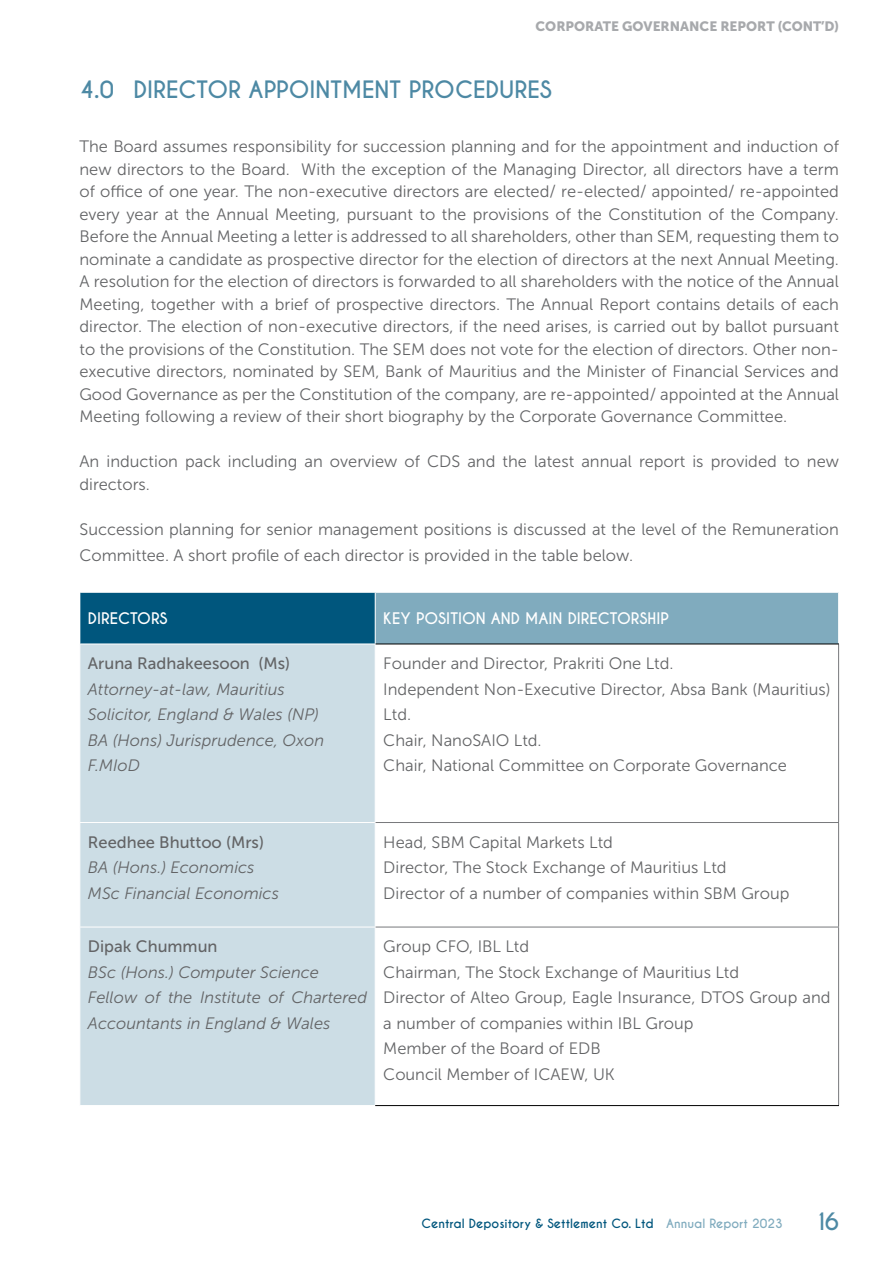
<style>
.page{position:relative;width:893px;height:1263px;background:#fff}
.page>*{position:absolute;margin:0;border:0;box-sizing:border-box;transform-origin:0 0}
.t1{font:700 22.5px "Caviar Dreams";color:#4d89a4}
.t2{font:16.5px/22.5px "Museo Sans 300";color:#636466}
.t3{font:italic 16.5px/25.5px "Museo Sans 300";color:#636466}
.t4{font:16.5px "Museo Sans 500";color:#636466}
.t5{font:700 15px "Caviar Dreams";color:#fff}
.t6{font:13.5px "Museo Sans 900";color:#a7a9ac}
.t7{font:700 12px "Caviar Dreams";color:#00567d}
.s1{color:#80abbe}
</style>
<div class="page">
<div style="left:80px;top:592px;width:295px;height:52px;background:#00567d"></div>
<div style="left:375px;top:592px;width:464px;height:52px;background:#80abbe"></div>
<div style="left:80px;top:645px;width:295px;height:460px;background:#ccdde5"></div>
<hr style="left:79px;top:822px;width:296px;height:1px;background:#fff">
<hr style="left:79px;top:927px;width:296px;height:1px;background:#fff">
<hr style="left:79px;top:592px;width:296px;height:1px;background:#fff">
<hr style="left:838px;top:644px;width:1px;height:178px;background:#77787b">
<hr style="left:376px;top:822px;width:463px;height:1px;background:#77787b">
<hr style="left:838px;top:823px;width:1px;height:104px;background:#77787b">
<hr style="left:376px;top:927px;width:463px;height:1px;background:#77787b">
<hr style="left:838px;top:927px;width:1px;height:178px;background:#77787b">
<hr style="left:375px;top:592px;width:464px;height:1px;background:#fff">
<hr style="left:375px;top:593px;width:1px;height:51px;background:#fff">
<hr style="left:838px;top:593px;width:1px;height:51px;background:#fff">
<hr style="left:375px;top:1105px;width:464px;height:1px;background:#000">
<hr style="left:376px;top:644px;width:463px;height:1px;background:#000">
<p class="t6" style="left:536px;top:19px;width:305px">CORPORATE GOVERNANCE REPORT (CONT’D)</p>
<h1 class="t1" style="left:79px;top:76px;width:474px">4.0 DIRECTOR APPOINTMENT PROCEDURES</h1>
<p class="t2" style="left:79px;top:136px;width:761px;text-align:justify">The Board assumes responsibility for succession planning and for the appointment and induction of new directors to the Board. With the exception of the Managing Director, all directors have a term of office of one year. The non-executive directors are elected/ re-elected/ appointed/ re-appointed every year at the Annual Meeting, pursuant to the provisions of the Constitution of the Company.<br>Before the Annual Meeting a letter is addressed to all shareholders, other than SEM, requesting them to nominate a candidate as prospective director for the election of directors at the next Annual Meeting.<br>A resolution for the election of directors is forwarded to all shareholders with the notice of the Annual Meeting, together with a brief of prospective directors. The Annual Report contains details of each director. The election of non-executive directors, if the need arises, is carried out by ballot pursuant to the provisions of the Constitution. The SEM does not vote for the election of directors. Other non&shy;executive directors, nominated by SEM, Bank of Mauritius and the Minister of Financial Services and Good Governance as per the Constitution of the company, are re-appointed/ appointed at the Annual Meeting following a review of their short biography by the Corporate Governance Committee.</p>
<p class="t2" style="left:79px;top:451px;width:761px">An induction pack including an overview of CDS and the latest annual report is provided to new directors.</p>
<p class="t2" style="left:79px;top:517px;width:761px;line-height:25.5px">Succession planning for senior management positions is discussed at the level of the Remuneration<br>Committee. A short profile of each director is provided in the table below.</p>
<p class="t5" style="left:88px;top:609px;width:81px">DIRECTORS</p>
<p class="t5" style="left:383px;top:609px;width:287px">KEY POSITION AND MAIN DIRECTORSHIP</p>
<p class="t4" style="left:88px;top:654px;width:204px">Aruna Radhakeesoon (Ms)</p>
<p class="t3" style="left:88px;top:676px;width:238px">Attorney-at-law, Mauritius<br>Solicitor, England &amp; Wales (NP)<br>BA (Hons) Jurisprudence, Oxon<br>F.MIoD</p>
<p class="t2" style="left:383px;top:651px;width:449px;line-height:25.5px">Founder and Director, Prakriti One Ltd.<br>Independent Non-Executive Director, Absa Bank (Mauritius)<br>Ltd.<br>Chair, NanoSAIO Ltd.<br>Chair, National Committee on Corporate Governance</p>
<p class="t4" style="left:88px;top:833px;width:178px">Reedhee Bhuttoo (Mrs)</p>
<p class="t3" style="left:88px;top:855px;width:193px">BA (Hons.) Economics<br>MSc Financial Economics</p>
<p class="t4" style="left:88px;top:937px;width:131px">Dipak Chummun</p>
<p class="t3" style="left:88px;top:959px;width:281px">BSc (Hons.) Computer Science<br>Fellow of the Institute of Chartered<br>Accountants in England &amp; Wales</p>
<p class="t2" style="left:383px;top:829px;width:408px;line-height:25.5px">Head, SBM Capital Markets Ltd<br>Director, The Stock Exchange of Mauritius Ltd<br>Director of a number of companies within SBM Group</p>
<p class="t2" style="left:383px;top:934px;width:449px;line-height:25.5px">Group CFO, IBL Ltd<br>Chairman, The Stock Exchange of Mauritius Ltd<br>Director of Alteo Group, Eagle Insurance, DTOS Group and a number of companies within IBL Group<br>Member of the Board of EDB<br>Council Member of ICAEW, UK</p>
<p class="t7" style="left:421px;top:1216px;width:363px">Central Depository &amp; Settlement Co. Ltd <span class="s1">Annual Report 2023</span></p>
<h1 class="t1" style="left:813px;top:1208px;width:27px">16</h1>
</div>
